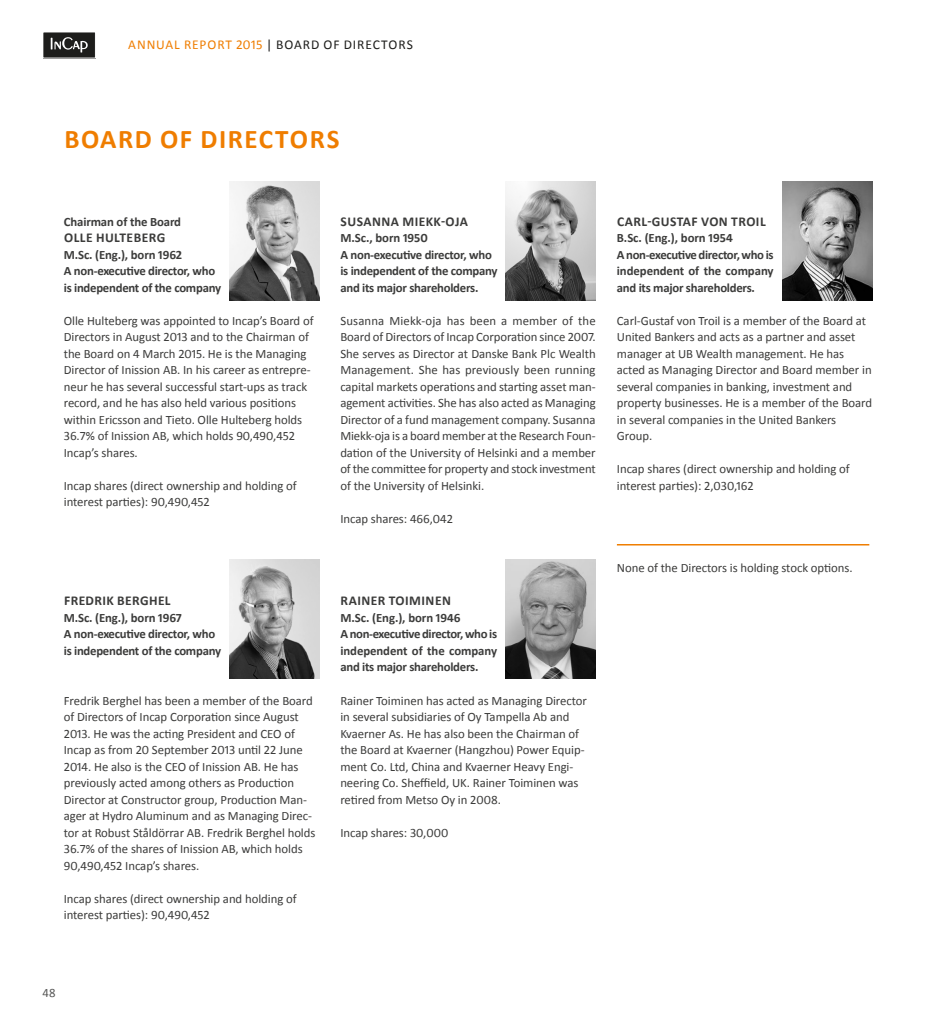
<style>
.page{position:relative;width:936px;height:1021px;background:#fff}
.page>*{position:absolute;margin:0;border:0;box-sizing:border-box;transform-origin:0 0}
.t1{font:700 27px "Calibri";letter-spacing:.055em;color:#ef7d00}
.t2{font:700 13.5px "Calibri";letter-spacing:.035em;color:#3c3c3b}
.t3{font:13.5px "Calibri";letter-spacing:.06em;color:#ef7d00}
.t4{font:13.5px "Calibri";color:#1d1d1b}
.t5{font:12.75px/16.5px "Calibri";letter-spacing:-.005em;color:#3c3c3b}
.t6{font:700 12.75px/16.5px "Calibri";letter-spacing:-.02em;color:#3c3c3b}
.t7{font:12.75px "Calibri";color:#575756}
.s1{color:#1d1d1b}
</style>
<div class="page">
<img style="left:229px;top:181px;width:90px;height:119px">
<img style="left:229px;top:559px;width:90px;height:119px">
<img style="left:505px;top:559px;width:90px;height:119px">
<img style="left:782px;top:181px;width:90px;height:119px">
<img style="left:505px;top:181px;width:90px;height:119px">
<hr style="left:617px;top:544px;width:252px;height:1px;background:#ef7d00">
<div style="left:43px;top:32px;width:52px;height:26px;background:#1d1d1b"></div>
<svg style="left:51px;top:37px;width:37px;height:16px"></svg>
<p class="t3" style="left:128px;top:36px;width:166px">ANNUAL REPORT 2015 <span class="s1">| Board</span></p>
<p class="t4" style="left:323px;top:36px;width:38px">of Directors</p>
<h1 class="t1" style="left:64px;top:122px;width:276px">BOARD OF DIRECTORS</h1>
<p class="t6" style="left:64px;top:213px;width:119px">Chairman of the Board</p>
<p class="t2" style="left:64px;top:229px;width:103px">OLLE HULTEBERG</p>
<p class="t6" style="left:64px;top:246px;width:159px">M.Sc. (Eng.), born 1962<br>A non-executive director, who is independent of the company</p>
<p class="t5" style="left:64px;top:312px;width:251px">Olle H ulteberg was appointed to Incap’s Board of Directors in August 2013 and to the Chairman of the Board on 4 March 2015. He is the Managing Director of Inission AB. In his career as entrepre&shy;neur he has several successful start-ups as track record, and he has also held various positions within Ericsson and Tieto. Olle H ulteberg holds 36.7% of Inission AB, which holds 90,490,452<br>Incap’s shares.</p>
<p class="t5" style="left:64px;top:477px;width:234px">Incap shares (direct ownership and holding of interest parties): 90,490,452</p>
<p class="t2" style="left:64px;top:592px;width:108px">FREDRIK BERGHEL</p>
<p class="t6" style="left:64px;top:609px;width:159px">M.Sc. (Eng.), born 1967<br>A non-executive director, who is independent of the company</p>
<p class="t5" style="left:64px;top:692px;width:253px">Fredrik Berghel has been a member of the Board of Directors of Incap Corporation since August 2013. He was the acting President and CEO of Incap as from 20 September 2013 until 22 June 2014. He also is the CEO of Inission AB. He has previously acted among others as Production Director at Constructor group, Production Man&shy;ager at Hydro Aluminum and as Managing Direc&shy;tor at Robust Ståldörrar AB. Fredrik Berghel holds 36.7% of the shares of Inission AB, which holds 90,490,452 Incap’s shares.</p>
<p class="t5" style="left:64px;top:890px;width:234px">Incap shares (direct ownership and holding of interest parties): 90,490,452</p>
<p class="t2" style="left:340px;top:213px;width:129px">SUSANNA MIEKK-OJA</p>
<p class="t6" style="left:340px;top:230px;width:159px">M.Sc., born 1950<br>A non-executive director, who is independent of the company and its major shareholders.</p>
<p class="t5" style="left:340px;top:312px;width:257px;text-align:justify">Susanna Miekk-oja has been a member of the Board of Directors of Incap Corporation since 2007.<br>She serves as Director at Danske Bank Plc Wealth Management. She has previously been running capital markets operations and starting asset man&shy;agement activities. She has also acted as Managing Director of a fund management company. Susanna Miekk-oja is a board member at the Research Foun&shy;dation of the University of Helsinki and a member of the committee for property and stock investment of the University of Helsinki.</p>
<p class="t5" style="left:340px;top:510px;width:114px">Incap shares: 466,042</p>
<p class="t2" style="left:340px;top:592px;width:112px">RAINER TOIMINEN</p>
<p class="t6" style="left:340px;top:609px;width:158px">M.Sc. (Eng.), born 1946<br>A non-executive director, who is independent of the company and its major shareholders.</p>
<p class="t5" style="left:340px;top:692px;width:248px">Rainer Toiminen has acted as Managing Director in several subsidiaries of Oy Tampella Ab and Kvaerner As. He has also been the Chairman of the Board at Kvaerner (Hangzhou) Power Equip&shy;ment Co. Ltd, China and Kvaerner Heavy Engi&shy;neering Co. Sheffield, UK. Rainer Toiminen was retired from Metso Oy in 2008.</p>
<p class="t5" style="left:340px;top:824px;width:110px">Incap shares: 30,000</p>
<p class="t2" style="left:617px;top:213px;width:150px">CARL-GUSTAF VON TROIL</p>
<p class="t6" style="left:617px;top:230px;width:158px">B.Sc. (Eng.), born 1954<br>A non-executive director, who is independent of the company and its major shareholders.</p>
<p class="t5" style="left:617px;top:312px;width:257px">Carl-Gustaf von Troil is a member of the Board at United Bankers and acts as a partner and asset manager at UB Wealth management. He has acted as Managing Director and Board member in several companies in banking, investment and property businesses. He is a member of the Board in several companies in the United Bankers Group.</p>
<p class="t5" style="left:617px;top:461px;width:234px">Incap shares (direct ownership and holding of interest parties): 2,030,162</p>
<p class="t5" style="left:617px;top:560px;width:237px">None of the Directors is holding stock options.</p>
<p class="t7" style="left:43px;top:984px;width:14px">48</p>
</div>
